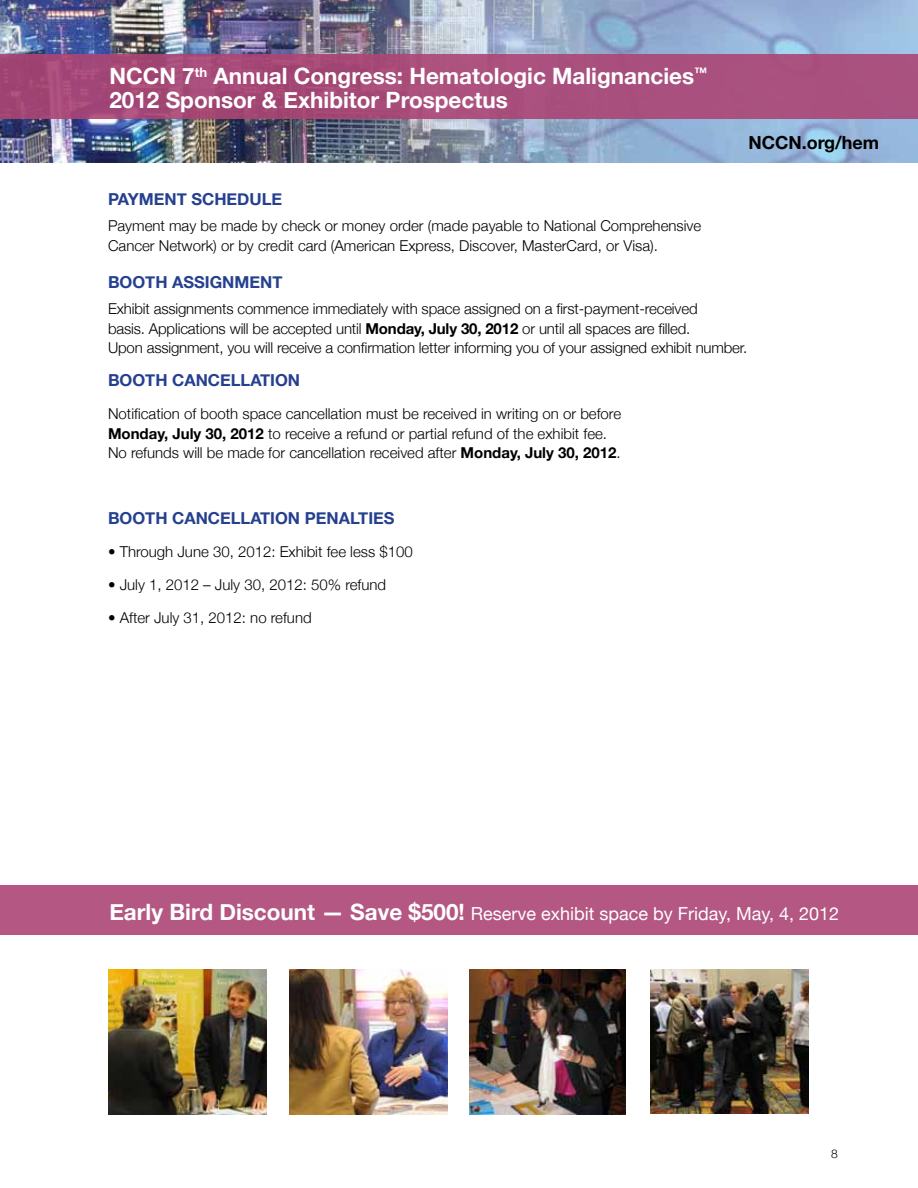
<style>
.page{position:relative;width:918px;height:1188px;background:#fff}
.page>*{position:absolute;margin:0;border:0;box-sizing:border-box;transform-origin:0 0}
.t1{font:700 22.5px/24px "Helvetica Neue";color:#fff}
.t2{font:18px "Helvetica Neue";color:#fff}
.t3{font:700 18px "Helvetica Neue";color:#000}
.t4{font:700 16.5px "Helvetica Neue";color:#25408f}
.t5{font:300 15px/19.5px "Helvetica Neue";color:#000}
.t6{font:300 12px "Helvetica Neue";color:#000}
.s1{font-weight:700}
.s2{font-weight:700;font-size:22.5px}
</style>
<div class="page">
<img style="left:0;top:0;width:918px;height:163px">
<div style="left:1px;top:55px;width:917px;height:64px;background:#a94f7d"></div>
<img style="left:109px;top:969px;width:158px;height:145px">
<img style="left:289px;top:969px;width:159px;height:145px">
<img style="left:470px;top:969px;width:155px;height:145px">
<img style="left:651px;top:969px;width:158px;height:145px">
<div style="left:1px;top:886px;width:917px;height:49px;background:#b45783"></div>
<h1 class="t1" style="left:109px;top:64px;width:599px">NCCN 7<sup>th</sup> Annual Congress: Hematologic Malignancies<sup>™<br></sup>2012 Sponsor &amp; Exhibitor Prospectus</h1>
<p class="t3" style="left:748px;top:132px;width:132px">NCCN.org/hem</p>
<p class="t4" style="left:108px;top:189px;width:176px">Payment Schedule</p>
<p class="t5" style="left:108px;top:216px;width:595px">Payment may be made by check or money order (made payable to National Comprehensive<br>Cancer Network) or by credit card (American Express, Discover, MasterCard, or Visa).</p>
<p class="t4" style="left:108px;top:272px;width:76px">Booth Ass</p>
<p class="t4" style="left:205px;top:272px;width:79px">ignment</p>
<p class="t5" style="left:108px;top:299px;width:641px">Exhibit assignments commence immediately with space assigned on a first-payment-received<br>basis. Applications will be accepted until <span class="s1">Monday, July 30, 2012</span> or until all spaces are filled.<br>Upon assignment, you will receive a confirmation letter informing you of your assigned exhibit number.</p>
<p class="t4" style="left:108px;top:370px;width:194px">Booth Cancellation</p>
<p class="t5" style="left:108px;top:404px;width:515px">Notification of booth space cancellation must be received in writing on or before<br><span class="s1">Monday, July 30, 2012</span> to receive a refund or partial refund of the exhibit fee.<br>No refunds will be made for cancellation received after <span class="s1">Monday, July 30, 2012</span>.</p>
<p class="t4" style="left:108px;top:508px;width:286px">Booth Cancellation Penalties</p>
<p class="t5" style="left:108px;top:542px;width:306px">• Through June 30, 2012: Exhibit fee less $100</p>
<p class="t5" style="left:108px;top:575px;width:280px">• July 1, 2012 – July 30, 2012: 50% refund</p>
<p class="t5" style="left:108px;top:608px;width:205px">• After July 31, 2012: no refund</p>
<p class="t2" style="left:109px;top:903px;width:731px"><span class="s2">Early Bird Discount — Save $500!</span> Reserve exhibit space by Friday, May, 4, 2012</p>
<p class="t6" style="left:831px;top:1146px;width:8px">8</p>
</div>
